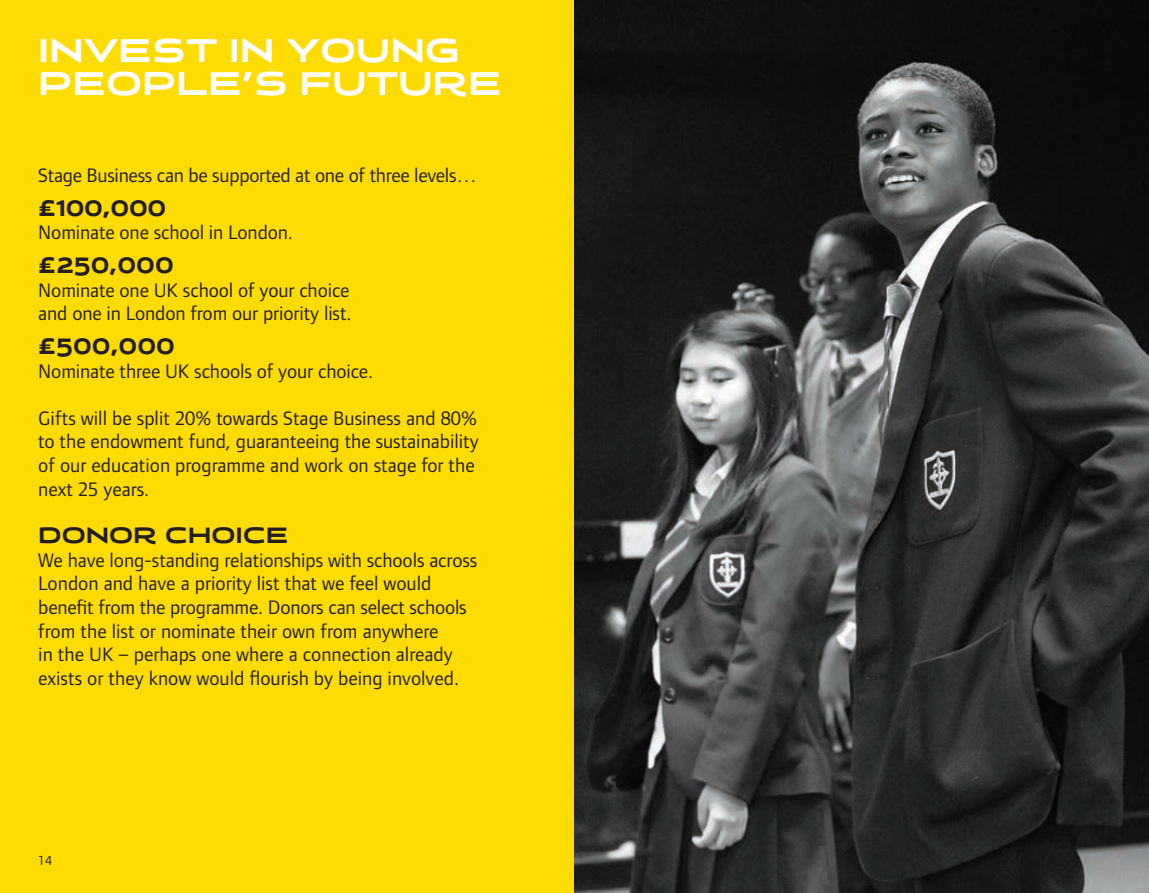
<style>
.page{position:relative;width:1149px;height:893px;background:#fff}
.page>*{position:absolute;margin:0;border:0;box-sizing:border-box;transform-origin:0 0}
.t1{font:38.25px/33.8px "Spacey Brand";color:#fff}
.t2{font:25.88px "Spacey Brand";color:#231f20}
.t3{font:20.25px/23.6px "Foundry Form Sans";color:#231f20}
.t4{font:13.5px "Foundry Form Sans";color:#231f20}
</style>
<div class="page">
<div style="left:0;top:0;width:1148px;height:893px;background:#ffdc01"></div>
<img style="left:574px;top:0;width:574px;height:893px">
<p class="t1" style="left:38px;top:33px;width:465px">INVEST IN YOUNG<br>PEOPLE’S FUTURE</p>
<p class="t3" style="left:38px;top:163px;width:439px">Stage Business can be supported at one of three levels…</p>
<p class="t2" style="left:38px;top:195px;width:129px">£100,000</p>
<p class="t3" style="left:38px;top:220px;width:256px">Nominate one school in London.</p>
<p class="t2" style="left:38px;top:252px;width:137px">£250,000</p>
<p class="t3" style="left:38px;top:278px;width:315px">Nominate one UK school of your choice and one in London from our priority list.</p>
<p class="t2" style="left:38px;top:333px;width:138px">£500,000</p>
<p class="t3" style="left:38px;top:359px;width:336px">Nominate three UK schools of your choice.</p>
<p class="t3" style="left:38px;top:406px;width:442px">Gifts will be split 20% towards Stage Business and 80% to the endowment fund, guaranteeing the sustainability of our education programme and work on stage for the next 25 years.</p>
<p class="t2" style="left:38px;top:522px;width:252px">DONOR CHOICE</p>
<p class="t3" style="left:38px;top:548px;width:440px">We have long-standing relationships with schools across London and have a priority list that we feel would benefit from the programme. Donors can select schools from the list or nominate their own from anywhere<br>in the UK – perhaps one where a connection already exists or they know would flourish by being involved.</p>
<p class="t4" style="left:38px;top:853px;width:15px">14</p>
</div>
